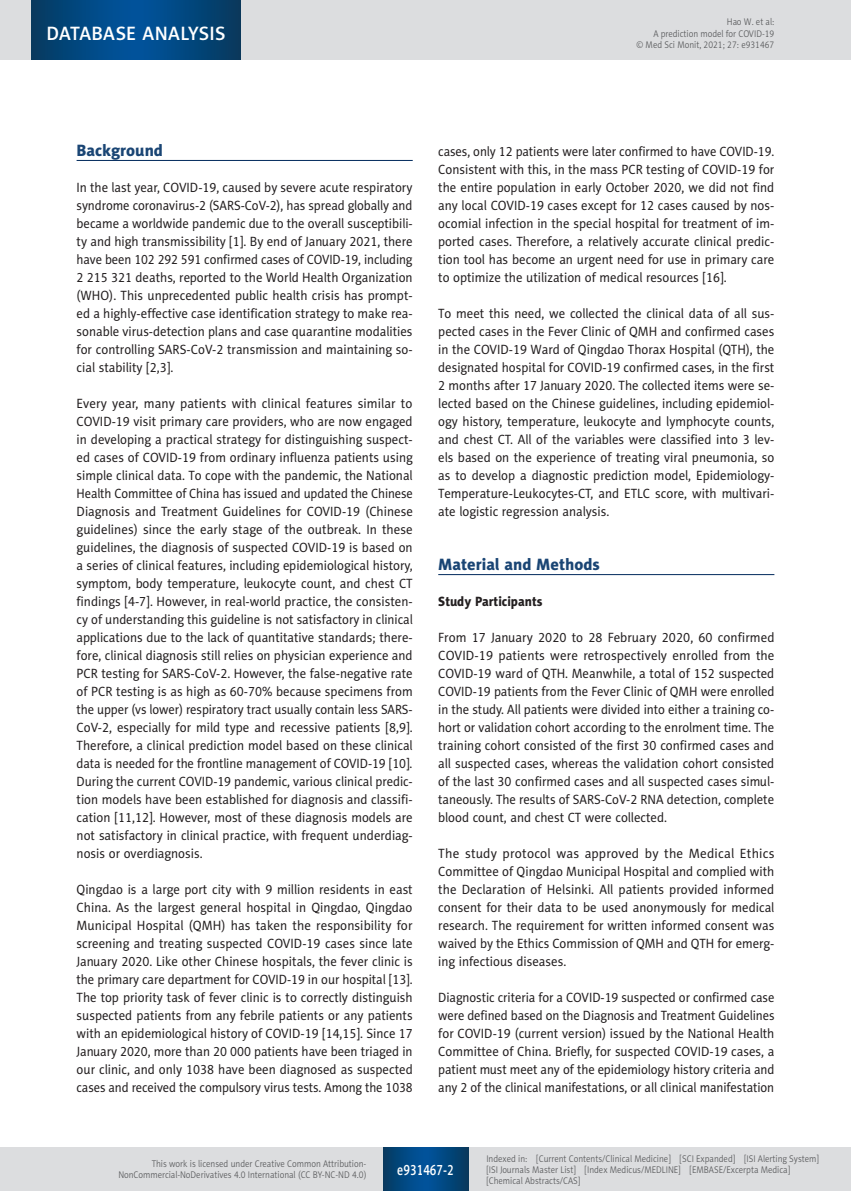
<style>
.page{position:relative;width:851px;height:1191px;background:#fff}
.page>*{position:absolute;margin:0;border:0;box-sizing:border-box;transform-origin:0 0}
.t1{font:19.5px "Naomi Sans EFN Medium";letter-spacing:.01em;color:#fff}
.MSM_Headline_1{font:16.5px "Naomi Sans EFN Heavy";color:#1a4574}
.MSM_e-PAGINA{font:15px "Naomi Sans EFN Medium";color:#fff;scale:.8 1}
.MSM_Body{font:13.5px/18px "Naomi Sans EFN";color:#231f20;text-align:justify;scale:.96 1}
.MSM_Body-2{font:13.5px/18px "Naomi Sans EFN";color:#231f20;text-align:justify;scale:.95 1}
.MSM_Body-3{font:13.5px/18px "Naomi Sans EFN";color:#231f20;text-align:justify;scale:.94 1}
.MSM_Body-4{font:13.5px/18px "Naomi Sans EFN";color:#231f20;text-align:justify}
.MSM_Headline_2{font:13.5px "Naomi Sans EFN Heavy";color:#231f20;scale:.95 1}
.MSM_pagina_sygnatura{font:9.75px/11.2px "Naomi Sans EFN Light";color:#57585a;scale:.9 1}
.MSM_pagina_zywa{font:9.75px/11.2px "Naomi Sans EFN Light";color:#57585a;text-align:right;scale:.9 1}
</style>
<div class="page">
<hr style="left:77px;top:160px;width:335px;height:1px;background:#00295c">
<hr style="left:438px;top:574px;width:336px;height:1px;background:#00295c">
<div style="left:0;top:1148px;width:850px;height:43px;background:#dcdddf"></div>
<svg style="left:383px;top:1147px;width:85px;height:43px;background:#02477e"></svg>
<div style="left:0;top:0;width:850px;height:60px;background:#dcdddf"></div>
<hr style="left:850px;top:0;width:1px;height:60px;background:#dcdddf">
<svg style="left:32px;top:0;width:208px;height:60px;background:#02477f"></svg>
<h1 class="t1" style="left:47px;top:22px;width:180px">DATABASE ANALYSIS</h1>
<p class="MSM_pagina_zywa" style="left:653px;top:16px;width:136px">Hao W. et al:<br>A prediction model for COVID-19</p>
<p class="MSM_pagina_sygnatura" style="left:636px;top:39px;width:154px">© Med Sci Monit, 2021; 27: e931467</p>
<p class="MSM_Headline_1" style="left:77px;top:140px;width:88px">Background</p>
<p class="MSM_Body-2" style="left:77px;top:178px;width:355px">In the last year, COVID-19, caused by severe acute respiratory syndrome coronavirus-2 (SARS-CoV-2), has spread globally and became a worldwide pandemic due to the overall susceptibili&shy;ty and high transmissibility [1]. By end of January 2021, there have been 102 292 591 confirmed cases of COVID-19, including 2 215 321 deaths, reported to the World Health Organization (WHO). This unprecedented public health crisis has prompt&shy;ed a highly-effective case identification strategy to make rea&shy;sonable virus-detection plans and case quarantine modalities for controlling SARS-CoV-2 transmission and maintaining so&shy;cial stability [2,3].</p>
<p class="MSM_Body" style="left:77px;top:394px;width:352px">Every year, many patients with clinical features similar to COVID-19 visit primary care providers, who are now engaged in developing a practical strategy for distinguishing suspect&shy;ed cases of COVID-19 from ordinary influenza patients using simple clinical data. To cope with the pandemic, the National Health Committee of China has issued and updated the Chinese Diagnosis and Treatment Guidelines for COVID-19 (Chinese guidelines) since the early stage of the outbreak. In these guidelines, the diagnosis of suspected COVID-19 is based on a series of clinical features, including epidemiological history, symptom, body temperature, leukocyte count, and chest CT findings [4-7]. However, in real-world practice, the consisten&shy;cy of understanding this guideline is not satisfactory in clinical applications due to the lack of quantitative standards; there&shy;fore, clinical diagnosis still relies on physician experience and PCR testing for SARS-CoV-2. However, the false-negative rate of PCR testing is as high as 60-70% because specimens from the upper (vs lower) respiratory tract usually contain less SARS-CoV-2, especially for mild type and recessive patients [8,9].<br>Therefore, a clinical prediction model based on these clinical data is needed for the frontline management of COVID-19 [10].<br>During the current COVID-19 pandemic, various clinical predic&shy;tion models have been established for diagnosis and classifi&shy;cation [11,12]. However, most of these diagnosis models are not satisfactory in clinical practice, with frequent underdiag&shy;nosis or overdiagnosis.</p>
<p class="MSM_Body-2" style="left:77px;top:880px;width:355px">Qingdao is a large port city with 9 million residents in east China. As the largest general hospital in Qingdao, Qingdao Municipal Hospital (QMH) has taken the responsibility for screening and treating suspected COVID-19 cases since late January 2020. Like other Chinese hospitals, the fever clinic is the primary care department for COVID-19 in our hospital [13].<br>The top priority task of fever clinic is to correctly distinguish suspected patients from any febrile patients or any patients with an epidemiological history of COVID-19 [14,15]. Since 17<br>January 2020, more than 20 000 patients have been triaged in our clinic, and only 1038 have been diagnosed as suspected cases and received the compulsory virus tests. Among the 1038</p>
<p class="MSM_Body-3" style="left:438px;top:142px;width:359px">cases, only 12 patients were later confirmed to have COVID-19.<br>Consistent with this, in the mass PCR testing of COVID-19 for the entire population in early October 2020, we did not find any local COVID-19 cases except for 12 cases caused by nos&shy;ocomial infection in the special hospital for treatment of im&shy;ported cases. Therefore, a relatively accurate clinical predic&shy;tion tool has become an urgent need for use in primary care to optimize the utilization of medical resources [16].</p>
<p class="MSM_Body-2" style="left:438px;top:304px;width:355px">To meet this need, we collected the clinical data of all sus&shy;pected cases in the Fever Clinic of QMH and confirmed cases in the COVID-19 Ward of Qingdao Thorax Hospital (QTH), the designated hospital for COVID-19 confirmed cases, in the first 2 months after 17 January 2020. The collected items were se&shy;lected based on the Chinese guidelines, including epidemiol&shy;ogy history, temperature, leukocyte and lymphocyte counts, and chest CT. All of the variables were classified into 3 lev&shy;els based on the experience of treating viral pneumonia, so as to develop a diagnostic prediction model, Epidemiology-Temperature-Leukocytes-CT, and ETLC score, with multivari&shy;ate logistic regression analysis.</p>
<p class="MSM_Headline_1" style="left:438px;top:554px;width:163px">Material and Methods</p>
<p class="MSM_Headline_2" style="left:438px;top:593px;width:111px">Study Participants</p>
<p class="MSM_Body" style="left:438px;top:628px;width:352px">From 17 January 2020 to 28 February 2020, 60 confirmed COVID-19 patients were retrospectively enrolled from the COVID-19 ward of QTH. Meanwhile, a total of 152 suspected COVID-19 patients from the Fever Clinic of QMH were enrolled in the study. All patients were divided into either a training co&shy;hort or validation cohort according to the enrolment time. The training cohort consisted of the first 30 confirmed cases and all suspected cases, whereas the validation cohort consisted of the last 30 confirmed cases and all suspected cases simul&shy;taneously. The results of SARS-CoV-2 RNA detection, complete blood count, and chest CT were collected.</p>
<p class="MSM_Body-4" style="left:438px;top:844px;width:338px">The study protocol was approved by the Medical Ethics Committee of Qingdao Municipal Hospital and complied with the Declaration of Helsinki. All patients provided informed consent for their data to be used anonymously for medical research. The requirement for written informed consent was waived by the Ethics Commission of QMH and QTH for emerg&shy;ing infectious diseases.</p>
<p class="MSM_Body-3" style="left:438px;top:988px;width:359px">Diagnostic criteria for a COVID-19 suspected or confirmed case were defined based on the Diagnosis and Treatment Guidelines for COVID-19 (current version) issued by the National Health Committee of China. Briefly, for suspected COVID-19 cases, a patient must meet any of the epidemiology history criteria and any 2 of the clinical manifestations, or all clinical manifestation</p>
<p class="MSM_pagina_sygnatura" style="left:118px;top:1158px;width:277px;text-align:right">This work is licensed under Creative Common Attribution-<br>NonCommercial-NoDerivatives 4.0 International (CC BY-NC-ND 4.0)</p>
<p class="MSM_e-PAGINA" style="left:397px;top:1160px;width:72px">e931467-2</p>
<p class="MSM_pagina_sygnatura" style="left:486px;top:1152px;width:371px">Indexed in: [Current Contents/Clinical Medicine] [SCI Expanded] [ISI Alerting System] [ISI Journals Master List] [Index Medicus/MEDLINE] [EMBASE/Excerpta Medica] [Chemical Abstracts/CAS]</p>
</div>
